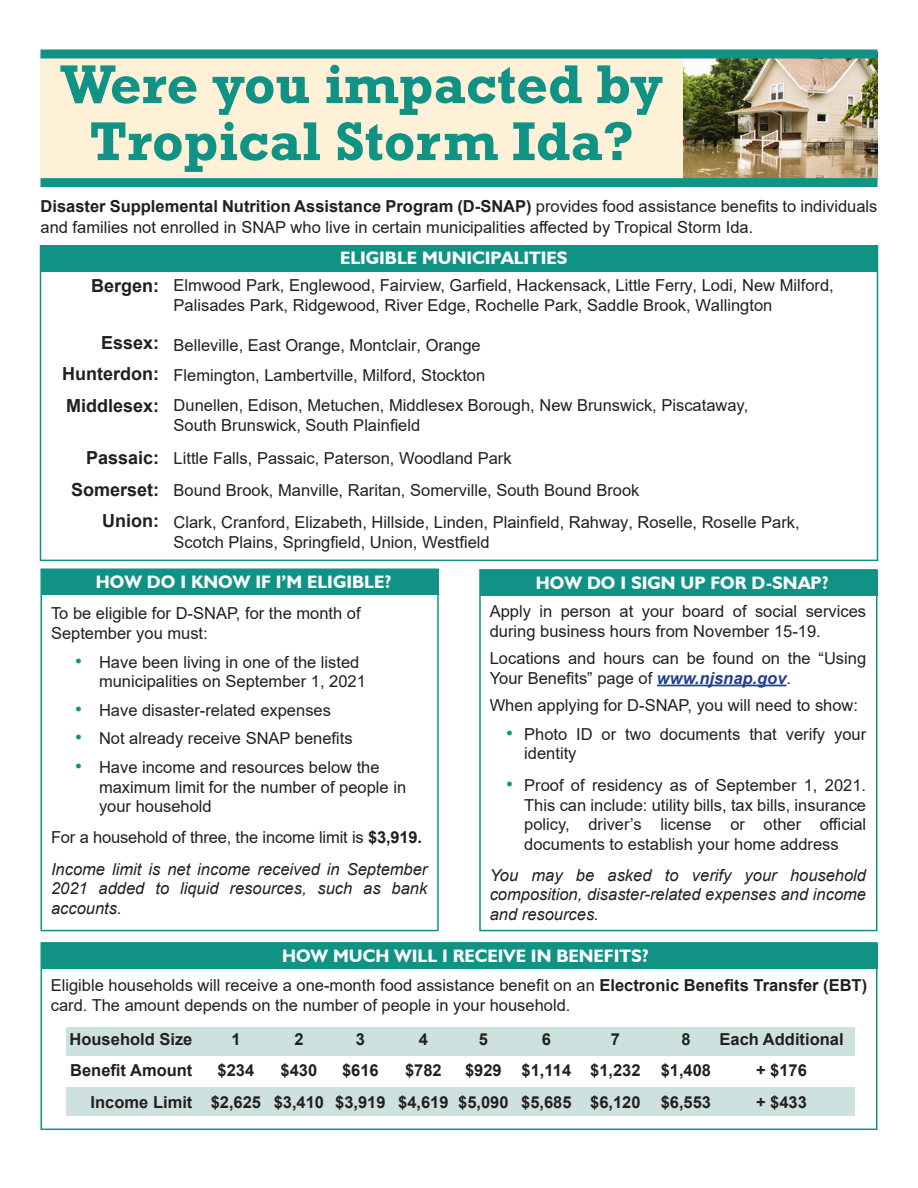
<style>
.page{position:relative;width:918px;height:1188px;background:#fff}
.page>*{position:absolute;margin:0;border:0;box-sizing:border-box;transform-origin:0 0}
.t1{font:700 55.5px "Rockwell";color:#109385}
.t2{font:700 18px "Humanist 521 BT";color:#fff}
.t3{font:700 18px "Arial";color:#231f20}
.t4{font:16.5px/19.8px "Arial";color:#231f20}
.t5{font:italic 16.5px/19.8px "Arial";color:#231f20;text-align:justify}
.t6{font:700 16.5px "Arial";color:#231f20}
.s1{font-weight:700}
.s2{font-size:19.5px;color:#109385}
.s3{font-weight:700;font-style:italic;color:#253f8e}
</style>
<div class="page">
<div style="left:66px;top:1088px;width:788px;height:28px;background:#cde2df"></div>
<div style="left:66px;top:1027px;width:788px;height:28px;background:#cde2df"></div>
<div style="left:40px;top:54px;width:838px;height:124px;background:#fef1d7"></div>
<img style="left:684px;top:58px;width:194px;height:120px">
<div style="left:40px;top:50px;width:838px;height:8px;background:#109385"></div>
<div style="left:40px;top:246px;width:838px;height:26px;background:#109385"></div>
<div style="left:40px;top:568px;width:399px;height:363px;border:2px solid #109385"></div>
<div style="left:41px;top:569px;width:398px;height:26px;background:#109385"></div>
<div style="left:40px;top:178px;width:838px;height:9px;background:#109385"></div>
<div style="left:479px;top:569px;width:399px;height:362px;border:2px solid #109385"></div>
<div style="left:480px;top:570px;width:398px;height:26px;background:#109385"></div>
<hr style="left:657px;top:685px;width:130px;height:1px;background:#253f8e">
<div style="left:40px;top:942px;width:838px;height:188px;border:2px solid #109385"></div>
<div style="left:41px;top:943px;width:837px;height:26px;background:#109385"></div>
<p class="t1" style="left:60px;top:51px;width:604px">Were you impacted by</p>
<p class="t1" style="left:90px;top:108px;width:546px">Tropical Storm Ida?</p>
<p class="t4" style="left:40px;top:196px;width:838px;line-height:21px"><span class="s1">Disaster Supplemental Nutrition Assistance Program (D-SNAP)</span> provides food assistance benefits to individuals and families not enrolled in SNAP who live in certain municipalities affected by Tropical Storm Ida.</p>
<p class="t2" style="left:340px;top:247px;width:229px">ELIGIBLE MUNICIPALITIES</p>
<p class="t3" style="left:91px;top:273px;width:70px">Bergen:</p>
<p class="t4" style="left:174px;top:275px;width:662px">Elmwood Park, Englewood, Fairview, Garfield, Hackensack, Little Ferry, Lodi, New Milford,<br>Palisades Park, Ridgewood, River Edge, Rochelle Park, Saddle Brook, Wallington</p>
<p class="t4" style="left:174px;top:330px;width:576px;line-height:30.3px">Belleville, East Orange, Montclair, Orange<br>Flemington, Lambertville, Milford, Stockton<br>Dunellen, Edison, Metuchen, Middlesex Borough, New Brunswick, Piscataway,</p>
<p class="t4" style="left:174px;top:409px;width:340px;line-height:33.3px">South Brunswick, South Plainfield<br>Little Falls, Passaic, Paterson, Woodland Park</p>
<p class="t4" style="left:174px;top:474px;width:628px;line-height:31.8px">Bound Brook, Manville, Raritan, Somerville, South Bound Brook<br>Clark, Cranford, Elizabeth, Hillside, Linden, Plainfield, Rahway, Roselle, Roselle Park,</p>
<p class="t4" style="left:174px;top:532px;width:318px">Scotch Plains, Springfield, Union, Westfield</p>
<p class="t3" style="left:101px;top:330px;width:60px">Essex:</p>
<p class="t3" style="left:62px;top:361px;width:98px">Hunterdon:</p>
<p class="t3" style="left:66px;top:393px;width:95px">Middlesex:</p>
<p class="t3" style="left:86px;top:445px;width:75px">Passaic:</p>
<p class="t3" style="left:71px;top:477px;width:90px">Somerset:</p>
<p class="t3" style="left:102px;top:508px;width:58px">Union:</p>
<p class="t2" style="left:96px;top:571px;width:297px">HOW DO I KNOW IF I’M ELIGIBLE?</p>
<p class="t4" style="left:51px;top:603px;width:311px">To be eligible for D-SNAP, for the month of<br>September you must:</p>
<p class="t4" style="left:99px;top:652px;width:268px;text-indent:-24px"><span class="s2">•</span> Have been living in one of the listed municipalities on September 1, 2021</p>
<p class="t4" style="left:75px;top:700px;width:258px"><span class="s2">•</span> Have disaster-related expenses</p>
<p class="t4" style="left:75px;top:729px;width:279px"><span class="s2">•</span> Not already receive SNAP benefits</p>
<p class="t4" style="left:99px;top:757px;width:309px;text-indent:-24px"><span class="s2">•</span> Have income and resources below the maximum limit for the number of people in your household</p>
<p class="t4" style="left:51px;top:827px;width:373px">For a household of three, the income limit is <span class="s1">$3,919.</span></p>
<p class="t5" style="left:51px;top:859px;width:378px">Income limit is net income received in September 2021 added to liquid resources, such as bank accounts.</p>
<p class="t2" style="left:536px;top:572px;width:295px">HOW DO I SIGN UP FOR D-SNAP?</p>
<p class="t4" style="left:490px;top:601px;width:378px">Apply in person at your board of social services during business hours from November 15-19.</p>
<p class="t4" style="left:490px;top:648px;width:378px">Locations and hours can be found on the “Using<br>Your Benefits” page of <span class="s3">www.njsnap.gov</span>.</p>
<p class="t4" style="left:490px;top:695px;width:370px">When applying for D-SNAP, you will need to show:</p>
<p class="t4" style="left:524px;top:724px;width:343px;text-indent:-18px"><span class="s2">•</span> Photo ID or two documents that verify your identity</p>
<p class="t4" style="left:524px;top:775px;width:343px;text-align:justify;text-indent:-18px"><span class="s2">•</span> Proof of residency as of September 1, 2021.<br>This can include: utility bills, tax bills, insurance policy, driver’s license or other official documents to establish your home address</p>
<p class="t5" style="left:490px;top:865px;width:378px">You may be asked to verify your household composition, disaster-related expenses and income and resources.</p>
<p class="t2" style="left:282px;top:945px;width:369px">HOW MUCH WILL I RECEIVE IN BENEFITS?</p>
<p class="t4" style="left:51px;top:975px;width:818px">Eligible households will receive a one-month food assistance benefit on an <span class="s1">Electronic Benefits Transfer (EBT) </span>card. The amount depends on the number of people in your household.</p>
<p class="t6" style="left:70px;top:1027px;width:124px">Household Size</p>
<p class="t6" style="left:231px;top:1027px;width:11px">1</p>
<p class="t6" style="left:294px;top:1027px;width:11px">2</p>
<p class="t6" style="left:356px;top:1027px;width:11px">3</p>
<p class="t6" style="left:419px;top:1027px;width:11px">4</p>
<p class="t6" style="left:479px;top:1027px;width:11px">5</p>
<p class="t6" style="left:542px;top:1027px;width:11px">6</p>
<p class="t6" style="left:611px;top:1027px;width:11px">7</p>
<p class="t6" style="left:681px;top:1027px;width:11px">8</p>
<p class="t6" style="left:720px;top:1027px;width:126px">Each Additional</p>
<p class="t6" style="left:70px;top:1059px;width:124px">Benefit Amount</p>
<p class="t6" style="left:218px;top:1059px;width:38px">$234</p>
<p class="t6" style="left:281px;top:1059px;width:38px">$430</p>
<p class="t6" style="left:342px;top:1059px;width:38px">$616</p>
<p class="t6" style="left:405px;top:1059px;width:38px">$782</p>
<p class="t6" style="left:465px;top:1059px;width:248px">$929 $1,114 $1,232 $1,408</p>
<p class="t6" style="left:756px;top:1059px;width:52px">+ $176</p>
<p class="t6" style="left:91px;top:1090px;width:622px">Income Limit $2,625 $3,410 $3,919 $4,619 $5,090 $5,685 $6,120 $6,553</p>
<p class="t6" style="left:756px;top:1090px;width:52px">+ $433</p>
</div>
